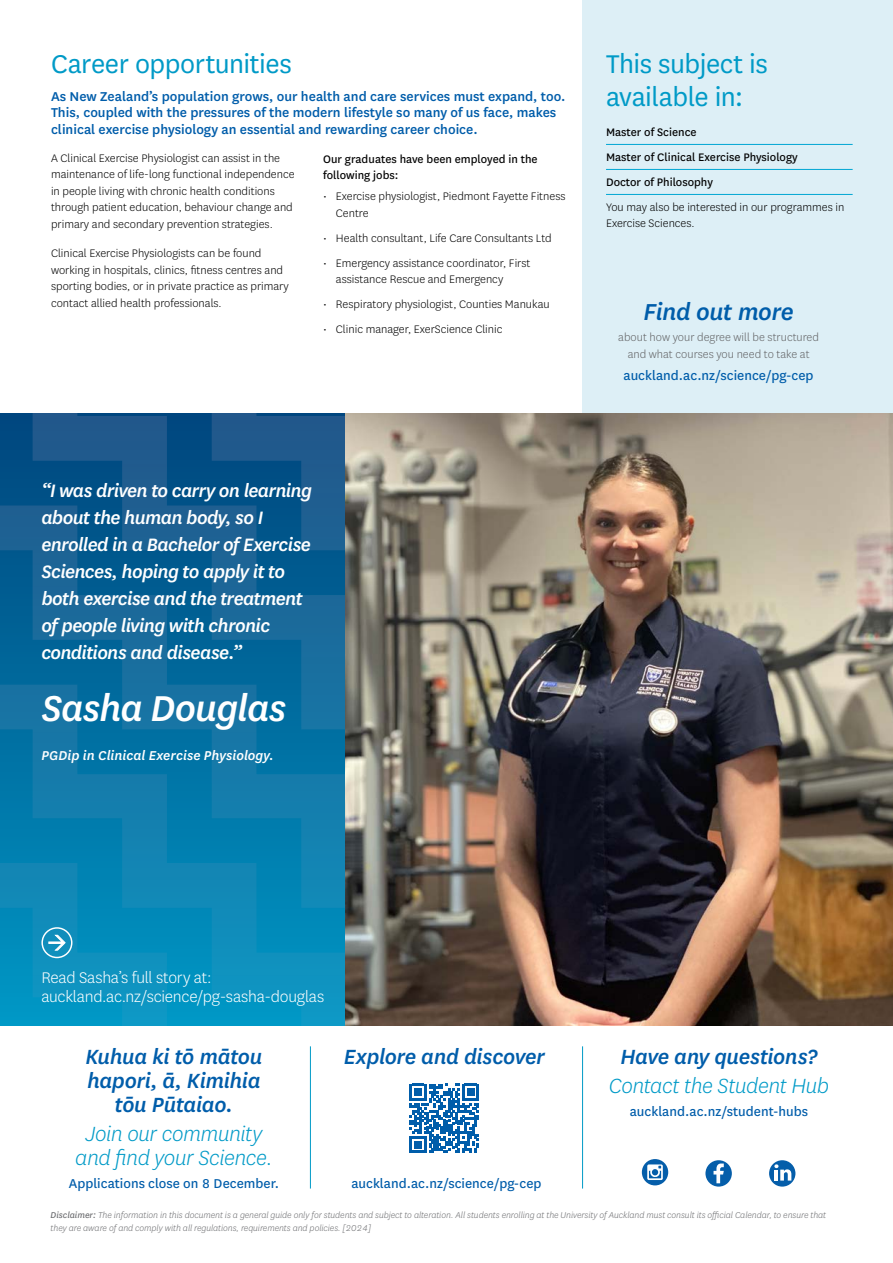
<style>
.page{position:relative;width:893px;height:1263px;background:#fff}
.page>*{position:absolute;margin:0;border:0;box-sizing:border-box;transform-origin:0 0}
.t1{font:italic 500 42px "National";letter-spacing:-.025em;color:#fff}
.t2{font:30px/33px "National";letter-spacing:-.015em;color:#009ac7}
.t3{font:italic 500 27px "National";letter-spacing:-.02em;color:#005daa}
.t4{font:italic 500 24px/24px "National";letter-spacing:-.02em;color:#005daa;text-align:center}
.t5{font:italic 300 24px/24px "National";letter-spacing:-.02em;color:#009ac7;text-align:center}
.t6{font:italic 500 21px/27px "National";letter-spacing:-.035em;color:#fff}
.t7{font:300 18px/19.5px "National";letter-spacing:-.015em;color:#fff}
.t8{font:500 15px/16.5px "National";color:#005daa}
.t9{font:15px "National";color:#005daa}
.t10{font:italic 500 15px "National";color:#fff}
.t11{font:300 12.75px/16.5px "National";color:#000}
.t12{font:12.75px/25px "National";color:#000}
.t13{font:300 12.75px/16.5px "National";color:#636466;text-align:center}
.t14{font:italic 300 9.9px/12.8px "National";letter-spacing:-.005em;color:#6d6e71}
.s1{font-weight:400}
</style>
<div class="page">
<div style="left:583px;top:0;width:310px;height:452px;background:#ddeff6"></div>
<img style="left:344px;top:414px;width:549px;height:612px">
<svg style="left:167px;top:640px;width:177px;height:156px;background:#0a70a1"></svg>
<svg style="left:0;top:640px;width:167px;height:156px;background:#0b70a1"></svg>
<svg style="left:0;top:414px;width:344px;height:226px;background:#0e5c8f"></svg>
<svg style="left:33px;top:414px;width:311px;height:47px;background:#1b5589"></svg>
<hr style="left:606px;top:144px;width:247px;height:1px;background:#00a6d3">
<hr style="left:606px;top:169px;width:247px;height:1px;background:#00a6d3">
<hr style="left:606px;top:194px;width:247px;height:1px;background:#00a6d3">
<svg style="left:410px;top:1084px;width:69px;height:69px"></svg>
<hr style="left:310px;top:1046px;width:1px;height:142px;background:#009ac7">
<hr style="left:582px;top:1046px;width:1px;height:142px;background:#009ac7">
<svg style="left:0;top:796px;width:344px;height:230px;background:#0989b8"></svg>
<div style="left:705px;top:1160px;width:27px;height:26px;background:#055eaa;border-radius:50%"></div>
<svg style="left:713px;top:1163px;width:11px;height:20px"></svg>
<div style="left:642px;top:1159px;width:26px;height:26px;background:#055eaa;border-radius:50%"></div>
<svg style="left:647px;top:1164px;width:16px;height:16px"></svg>
<svg style="left:769px;top:1160px;width:26px;height:26px"></svg>
<svg style="left:774px;top:1164px;width:17px;height:16px"></svg>
<h2 class="t2" style="left:51px;top:46px;width:242px">Career opportunities</h2>
<p class="t8" style="left:51px;top:87px;width:516px">As New Zealand’s population grows, our health and care services must expand, too.<br>This, coupled with the pressures of the modern lifestyle so many of us face, makes clinical exercise physiology an essential and rewarding career choice.</p>
<p class="t12" style="left:323px;top:150px;width:216px;line-height:16.5px">Our graduates have been employed in the following jobs:</p>
<p class="t11" style="left:336px;top:188px;width:231px;text-indent:-13px">• Exercise physiologist, Piedmont Fayette Fitness<br>Centre</p>
<p class="t11" style="left:323px;top:229px;width:230px">• Health consultant, Life Care Consultants Ltd</p>
<p class="t11" style="left:336px;top:254px;width:196px;text-indent:-13px">• Emergency assistance coordinator, First assistance Rescue and Emergency</p>
<p class="t11" style="left:323px;top:296px;width:228px">• Respiratory physiologist, Counties Manukau</p>
<p class="t11" style="left:323px;top:321px;width:181px">• Clinic manager, ExerScience Clinic</p>
<p class="t11" style="left:51px;top:149px;width:245px">A Clinical Exercise Physiologist can assist in the maintenance of life-long functional independence in people living with chronic health conditions through patient education, behaviour change and primary and secondary prevention strategies.</p>
<p class="t11" style="left:51px;top:244px;width:239px">Clinical Exercise Physiologists can be found working in hospitals, clinics, fitness centres and sporting bodies, or in private practice as primary contact allied health professionals.</p>
<h3 class="t6" style="left:41px;top:476px;width:272px">“I was driven to carry on learning about the human body, so I enrolled in a Bachelor of Exercise<br>Sciences, hoping to apply it to both exercise and the treatment of people living with chronic conditions and disease.”</h3>
<h1 class="t1" style="left:41px;top:681px;width:246px">Sasha Douglas</h1>
<p class="t10" style="left:41px;top:745px;width:234px">PGDip in Clinical Exercise Physiology.</p>
<h2 class="t2" style="left:606px;top:46px;width:163px">This subject is available in:</h2>
<p class="t12" style="left:606px;top:119px;width:193px">Master of Science<br>Master of Clinical Exercise Physiology<br>Doctor of Philosophy</p>
<p class="t11" style="left:606px;top:198px;width:240px">You may also be interested in our programmes in<br>Exercise Sciences.</p>
<h3 class="t3" style="left:643px;top:294px;width:152px">Find out more</h3>
<p class="t13" style="left:618px;top:329px;width:202px">about how your degree will be structured and what courses you need to take at</p>
<p class="t9" style="left:624px;top:365px;width:192px">auckland.ac.nz/science/pg-cep</p>
<h3 class="t7" style="left:41px;top:967px;width:284px">Read Sasha’s full story at: auckland.ac.nz/science/pg-sasha-douglas</h3>
<h3 class="t4" style="left:85px;top:1044px;width:179px">Kuhua ki tō mātou hapori, ā, Kimihia tōu Pūtaiao.</h3>
<h3 class="t5" style="left:75px;top:1121px;width:199px">Join our community and find your Science.</h3>
<p class="t9" style="left:69px;top:1173px;width:212px">Applications close on 8 December.</p>
<h3 class="t4" style="left:344px;top:1044px;width:202px">Explore and discover</h3>
<p class="t9" style="left:351px;top:1173px;width:192px">auckland.ac.nz/science/pg-cep</p>
<h3 class="t4" style="left:620px;top:1044px;width:199px">Have any questions?</h3>
<h3 class="t5" style="left:609px;top:1073px;width:222px">Contact the Student Hub</h3>
<p class="t9" style="left:630px;top:1101px;width:180px">auckland.ac.nz/student-hubs</p>
<p class="t14" style="left:51px;top:1209px;width:777px"><span class="s1">Disclaimer:</span> The information in this document is a general guide only for students and subject to alteration. All students enrolling at the University of Auckland must consult its official Calendar, to ensure that they are aware of and comply with all regulations, requirements and policies. [2024]</p>
</div>
